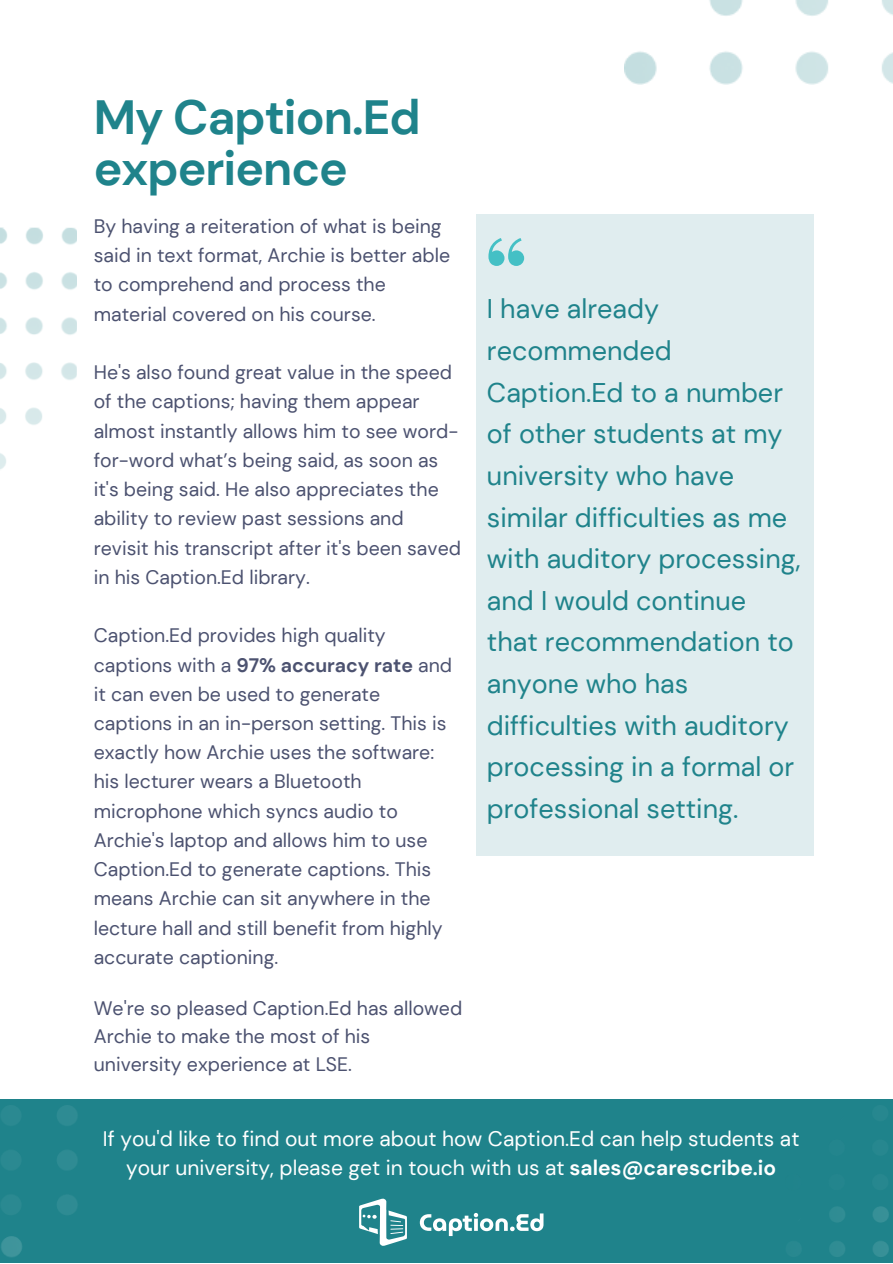
<style>
.page{position:relative;width:893px;height:1264px;background:#fff}
.page>*{position:absolute;margin:0;border:0;box-sizing:border-box;transform-origin:0 0}
.t1{font:103.35px "Yeseva One";color:#44c0c5}
.t2{font:700 48px/50.6px "DM Sans";letter-spacing:-.02em;color:#1f838b}
.t3{font:27px/41.5px "DM Sans";color:#1f838b}
.t4{font:21px/29.2px "DM Sans";color:#fff;text-align:center}
.t5{font:19.5px/29.2px "DM Sans";color:#4c5270}
.s1{font-weight:700}
</style>
<div class="page">
<img style="left:624px;top:0;width:268px;height:85px">
<div style="left:0;top:1099px;width:892px;height:163px;background:#1f838b"></div>
<img style="left:1px;top:1105px;width:76px;height:152px">
<img style="left:800px;top:1206px;width:89px;height:51px">
<svg style="left:359px;top:1198px;width:48px;height:47px"></svg>
<svg style="left:420px;top:1213px;width:123px;height:22px"></svg>
<img style="left:0;top:227px;width:77px;height:243px">
<div style="left:476px;top:215px;width:337px;height:641px;background:#e0edef"></div>
<h2 class="t2" style="left:94px;top:93px;width:328px">My Caption.Ed experience</h2>
<p class="t5" style="left:94px;top:212px;width:358px">By having a reiteration of what is being said in text format, Archie is better able to comprehend and process the material covered on his course.</p>
<p class="t5" style="left:94px;top:358px;width:368px">He's also found great value in the speed of the captions; having them appear almost instantly allows him to see word&shy;for-word what’s being said, as soon as it's being said. He also appreciates the ability to review past sessions and revisit his transcript after it's been saved in his Caption.Ed library.</p>
<p class="t5" style="left:94px;top:621px;width:360px">Caption.Ed provides high quality captions with a <span class="s1">97% accuracy rate</span> and it can even be used to generate captions in an in-person setting. This is exactly how Archie uses the software: his lecturer wears a Bluetooth microphone which syncs audio to Archie's laptop and allows him to use Caption.Ed to generate captions. This means Archie can sit anywhere in the lecture hall and still benefit from highly accurate captioning.</p>
<p class="t5" style="left:94px;top:994px;width:370px;line-height:28px">We're so pleased Caption.Ed has allowed<br>Archie to make the most of his university experience at LSE.</p>
<h1 class="t1" style="left:484px;top:217px;width:46px">“</h1>
<p class="t3" style="left:487px;top:288px;width:315px">I have already recommended<br>Caption.Ed to a number of other students at my university who have similar difficulties as me with auditory processing, and I would continue that recommendation to anyone who has difficulties with auditory processing in a formal or professional setting.</p>
<p class="t4" style="left:103px;top:1123px;width:698px">If you'd like to find out more about how Caption.Ed can help students at your university, please get in touch with us at <span class="s1">sales@carescribe.io</span></p>
</div>
